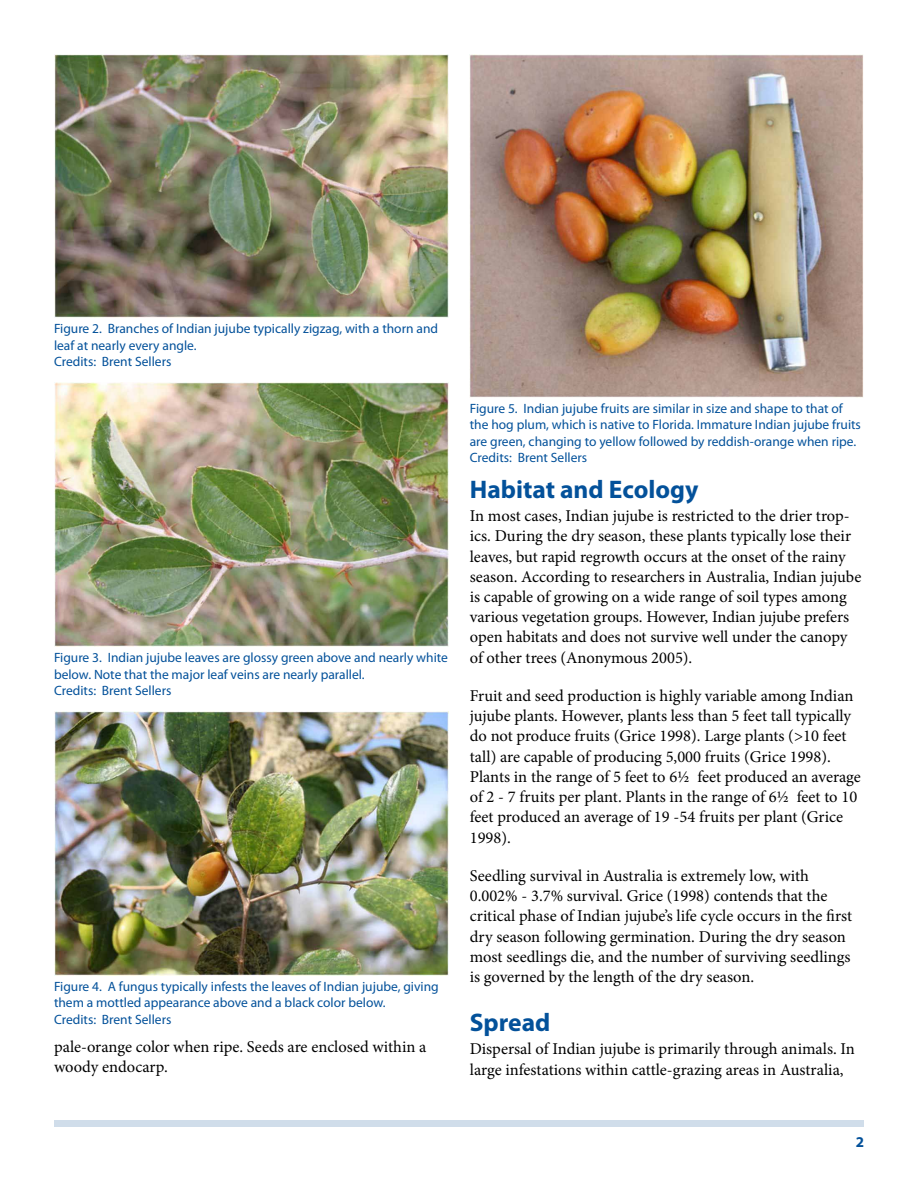
<style>
.page{position:relative;width:918px;height:1188px;background:#fff}
.page>*{position:absolute;margin:0;border:0;box-sizing:border-box;transform-origin:0 0}
.t1{font:700 25.5px "Myriad Pro";color:#03519a}
.t2{font:16.5px/20.2px "Minion Pro";color:#000}
.t3{font:700 15px "Myriad Pro";color:#03519a}
.t4{font:13.5px/16.5px "Myriad Pro";color:#03519a}
</style>
<div class="page">
<div style="left:54px;top:1120px;width:810px;height:7px;background:#d0ddea"></div>
<img style="left:54px;top:54px;width:394px;height:264px">
<img style="left:54px;top:383px;width:394px;height:264px">
<img style="left:54px;top:711px;width:394px;height:264px">
<img style="left:470px;top:54px;width:393px;height:343px">
<p class="t4" style="left:54px;top:320px;width:386px">Figure 2. Branches of Indian jujube typically zigzag, with a thorn and leaf at nearly every angle.<br>Credits: Brent Sellers</p>
<p class="t4" style="left:54px;top:649px;width:396px">Figure 3. Indian jujube leaves are glossy green above and nearly white below. Note that the major leaf veins are nearly parallel.<br>Credits: Brent Sellers</p>
<p class="t4" style="left:54px;top:978px;width:386px">Figure 4. A fungus typically infests the leaves of Indian jujube, giving them a mottled appearance above and a black color below.<br>Credits: Brent Sellers</p>
<p class="t2" style="left:54px;top:1037px;width:374px">pale-orange color when ripe. Seeds are enclosed within a woody endocarp.</p>
<p class="t4" style="left:470px;top:400px;width:393px">Figure 5. Indian jujube fruits are similar in size and shape to that of the hog plum, which is native to Florida. Immature Indian jujube fruits are green, changing to yellow followed by reddish-orange when ripe.<br>Credits: Brent Sellers</p>
<h1 class="t1" style="left:470px;top:472px;width:230px">Habitat and Ecology</h1>
<p class="t2" style="left:470px;top:506px;width:393px">In most cases, Indian jujube is restricted to the drier trop&shy;ics. During the dry season, these plants typically lose their leaves, but rapid regrowth occurs at the onset of the rainy season. According to researchers in Australia, Indian jujube is capable of growing on a wide range of soil types among various vegetation groups. However, Indian jujube prefers open habitats and does not survive well under the canopy of other trees (Anonymous 2005).</p>
<p class="t2" style="left:470px;top:686px;width:393px">Fruit and seed production is highly variable among Indian jujube plants. However, plants less than 5 feet tall typically do not produce fruits (Grice 1998). Large plants (&gt;10 feet tall) are capable of producing 5,000 fruits (Grice 1998).<br>Plants in the range of 5 feet to 6½ feet produced an average of 2 - 7 fruits per plant. Plants in the range of 6½ feet to 10 feet produced an average of 19 -54 fruits per plant (Grice 1998).</p>
<p class="t2" style="left:470px;top:866px;width:384px">Seedling survival in Australia is extremely low, with 0.002% - 3.7% survival. Grice (1998) contends that the critical phase of Indian jujube’s life cycle occurs in the first dry season following germination. During the dry season most seedlings die, and the number of surviving seedlings is governed by the length of the dry season.</p>
<h1 class="t1" style="left:470px;top:1006px;width:82px">Spread</h1>
<p class="t2" style="left:470px;top:1039px;width:387px">Dispersal of Indian jujube is primarily through animals. In large infestations within cattle-grazing areas in Australia,</p>
<p class="t3" style="left:856px;top:1133px;width:10px">2</p>
</div>
